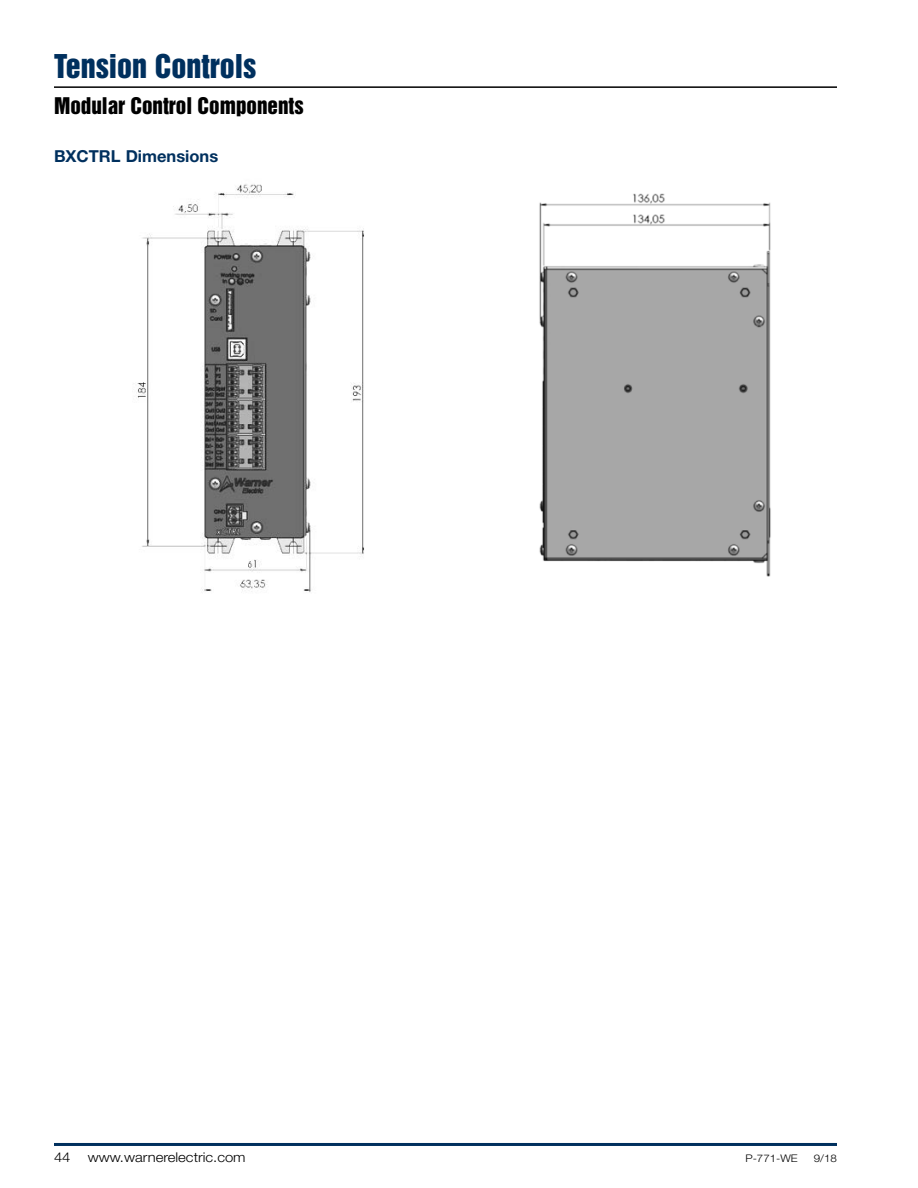
<style>
.page{position:relative;width:918px;height:1188px;background:#fff}
.page>*{position:absolute;margin:0;border:0;box-sizing:border-box;transform-origin:0 0}
.t1{font:30px "Helvetica Inserat LT Std";color:#00305e}
.t2{font:21px "Helvetica Inserat LT Std";color:#000}
.Subhead_11_13_Blue{font:700 16.5px "Helvetica Neue LT Std";color:#00305e}
.t3{font:300 13.5px "Helvetica Neue LT Std";color:#000;scale:1.1 1}
.t4{font:300 10.5px "Helvetica Neue LT Std";color:#000;scale:1.1 1}
</style>
<div class="page">
<hr style="left:54px;top:86px;width:783px;height:2px;background:#000">
<hr style="left:54px;top:1143px;width:783px;height:3px;background:#00305e">
<img style="left:137px;top:184px;width:227px;height:409px">
<img style="left:539px;top:193px;width:232px;height:384px">
<p class="t1" style="left:54px;top:48px;width:204px">Tension Controls</p>
<p class="t2" style="left:54px;top:93px;width:251px">Modular Control Components</p>
<p class="Subhead_11_13_Blue" style="left:54px;top:146px;width:166px">BXCTRL Dimensions</p>
<p class="t3" style="left:54px;top:1149px;width:17px">44</p>
<p class="t3" style="left:88px;top:1149px;width:145px">www.warnerelectric.com</p>
<p class="t4" style="left:745px;top:1152px;width:49px">P-771-WE</p>
<p class="t4" style="left:814px;top:1152px;width:23px">9/18</p>
</div>
